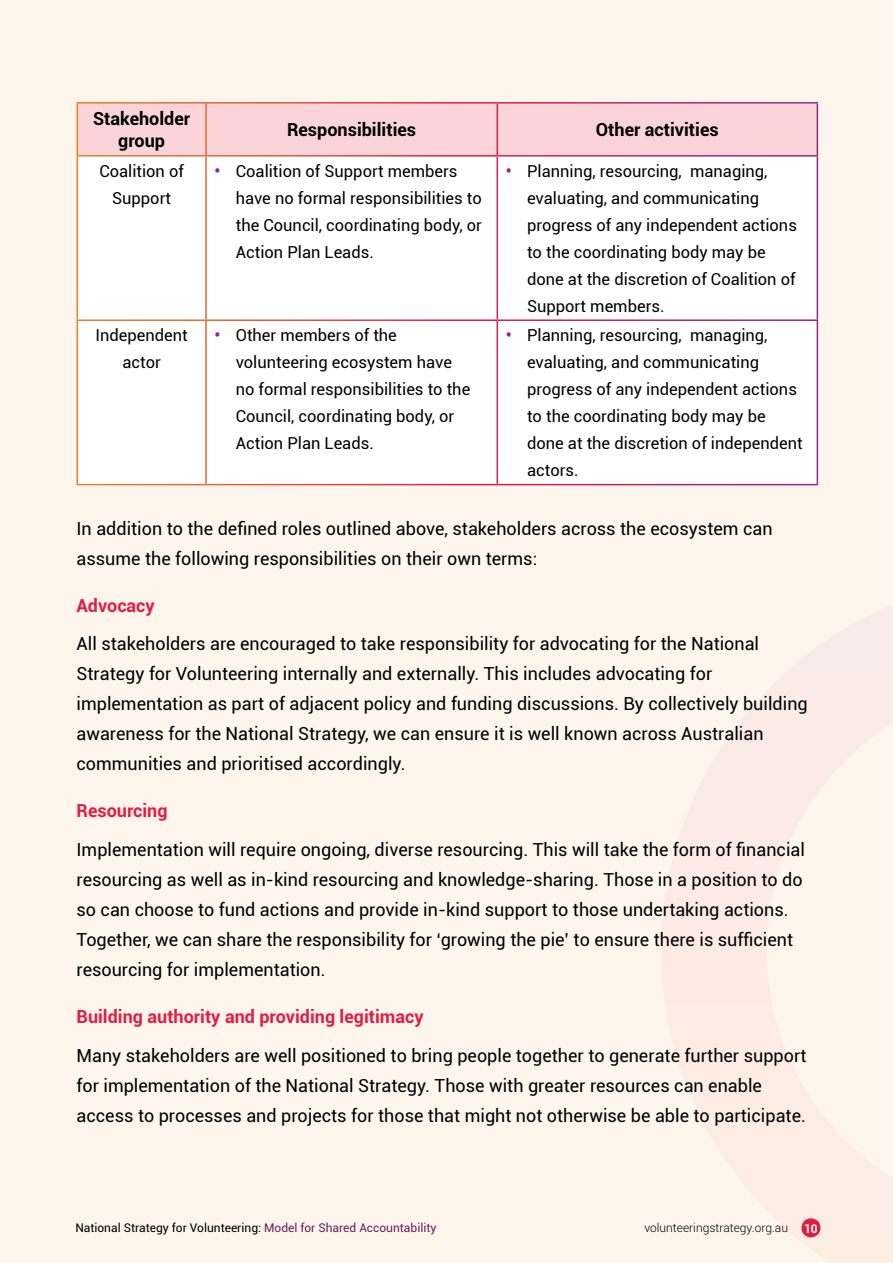
<style>
.page{position:relative;width:893px;height:1263px;background:#fef5ed}
.page>*{position:absolute;margin:0;border:0;box-sizing:border-box;transform-origin:0 0}
.intro_text__light_black{font:18px/30px "Roboto";color:#000}
.Sub-sub_heading__red{font:700 18px "Roboto";color:#e31d42}
.intro_text__bold_purple{font:700 18px/22.5px "Roboto";color:#000;text-align:center}
.intro_text__light_black-2{font:16.5px/27px "Roboto";color:#000}
.t1{font:12px "Roboto";color:#000}
.t2{font:300 12px "Roboto";color:#000}
.t3{font:700 12px "Roboto";color:#fff}
.s1{font-weight:700;color:#92278b}
.s2{color:#652160}
</style>
<div class="page">
<svg style="left:662px;top:850px;width:123px;height:105px"></svg>
<div style="left:78px;top:104px;width:739px;height:51px;background:#fbd4da"></div>
<div style="left:78px;top:157px;width:739px;height:327px;background:#fff"></div>
<hr style="left:77px;top:102px;width:129px;height:2px;background:#fff">
<hr style="left:77px;top:104px;width:1px;height:51px;background:#fff">
<hr style="left:206px;top:102px;width:291px;height:2px;background:#fff">
<hr style="left:205px;top:104px;width:2px;height:51px;background:#fff">
<hr style="left:497px;top:102px;width:321px;height:2px;background:#fff">
<hr style="left:497px;top:104px;width:1px;height:51px;background:#fff">
<hr style="left:817px;top:104px;width:1px;height:51px;background:#fff">
<hr style="left:77px;top:155px;width:129px;height:2px;background:#fff">
<hr style="left:206px;top:155px;width:291px;height:2px;background:#fff">
<hr style="left:497px;top:155px;width:321px;height:2px;background:#fff">
<hr style="left:77px;top:157px;width:1px;height:162px;background:#fff">
<hr style="left:205px;top:157px;width:2px;height:162px;background:#fff">
<hr style="left:497px;top:157px;width:1px;height:162px;background:#fff">
<hr style="left:817px;top:157px;width:1px;height:162px;background:#fff">
<hr style="left:77px;top:319px;width:129px;height:2px;background:#fff">
<hr style="left:77px;top:321px;width:1px;height:163px;background:#fff">
<hr style="left:206px;top:319px;width:291px;height:2px;background:#fff">
<hr style="left:205px;top:321px;width:2px;height:163px;background:#fff">
<hr style="left:497px;top:319px;width:321px;height:2px;background:#fff">
<hr style="left:497px;top:321px;width:1px;height:163px;background:#fff">
<hr style="left:817px;top:321px;width:1px;height:163px;background:#fff">
<hr style="left:77px;top:484px;width:129px;height:1px;background:#fff">
<hr style="left:206px;top:484px;width:291px;height:1px;background:#fff">
<hr style="left:497px;top:484px;width:321px;height:1px;background:#fff">
<svg style="left:801px;top:1218px;width:20px;height:20px"></svg>
<p class="intro_text__bold_purple" style="left:93px;top:106px;width:98px">Stakeholder group</p>
<p class="intro_text__bold_purple" style="left:287px;top:118px;width:131px">Responsibilities</p>
<p class="intro_text__bold_purple" style="left:596px;top:118px;width:124px">Other activities</p>
<p class="intro_text__light_black-2" style="left:99px;top:157px;width:86px;text-align:center">Coalition of<br>Support</p>
<p class="intro_text__light_black-2" style="left:236px;top:157px;width:248px;text-indent:-21px"><span class="s1">•</span> Coalition of Support members have no formal responsibilities to the Council, coordinating body, or<br>Action Plan Leads.</p>
<p class="intro_text__light_black-2" style="left:527px;top:157px;width:271px;text-indent:-21px"><span class="s1">•</span> Planning, resourcing, managing, evaluating, and communicating progress of any independent actions to the coordinating body may be done at the discretion of Coalition of<br>Support members.</p>
<p class="intro_text__light_black-2" style="left:95px;top:321px;width:94px;text-align:center">Independent actor</p>
<p class="intro_text__light_black-2" style="left:236px;top:321px;width:236px;text-indent:-21px"><span class="s1">•</span> Other members of the volunteering ecosystem have no formal responsibilities to the<br>Council, coordinating body, or<br>Action Plan Leads.</p>
<p class="intro_text__light_black-2" style="left:527px;top:321px;width:277px;text-indent:-21px"><span class="s1">•</span> Planning, resourcing, managing, evaluating, and communicating progress of any independent actions to the coordinating body may be done at the discretion of independent actors.</p>
<p class="intro_text__light_black" style="left:77px;top:513px;width:697px">In addition to the defined roles outlined above, stakeholders across the ecosystem can assume the following responsibilities on their own terms:</p>
<p class="Sub-sub_heading__red" style="left:77px;top:593px;width:80px">Advocacy</p>
<p class="intro_text__light_black" style="left:77px;top:628px;width:733px">All stakeholders are encouraged to take responsibility for advocating for the National Strategy for Volunteering internally and externally. This includes advocating for implementation as part of adjacent policy and funding discussions. By collectively building awareness for the National Strategy, we can ensure it is well known across Australian communities and prioritised accordingly.</p>
<p class="Sub-sub_heading__red" style="left:77px;top:798px;width:93px">Resourcing</p>
<p class="intro_text__light_black" style="left:77px;top:834px;width:730px">Implementation will require ongoing, diverse resourcing. This will take the form of financial resourcing as well as in-kind resourcing and knowledge-sharing. Those in a position to do so can choose to fund actions and provide in-kind support to those undertaking actions.<br>Together, we can share the responsibility for ‘growing the pie’ to ensure there is sufficient resourcing for implementation.</p>
<p class="Sub-sub_heading__red" style="left:77px;top:1004px;width:349px">Building authority and providing legitimacy</p>
<p class="intro_text__light_black" style="left:77px;top:1039px;width:732px">Many stakeholders are well positioned to bring people together to generate further support for implementation of the National Strategy. Those with greater resources can enable access to processes and projects for those that might not otherwise be able to participate.</p>
<p class="t1" style="left:75px;top:1220px;width:363px">National Strategy for Volunteering: <span class="s2">Model for Shared Accountability</span></p>
<p class="t2" style="left:644px;top:1220px;width:145px">volunteeringstrategy.org.au</p>
<p class="t3" style="left:804px;top:1220px;width:15px">10</p>
</div>
